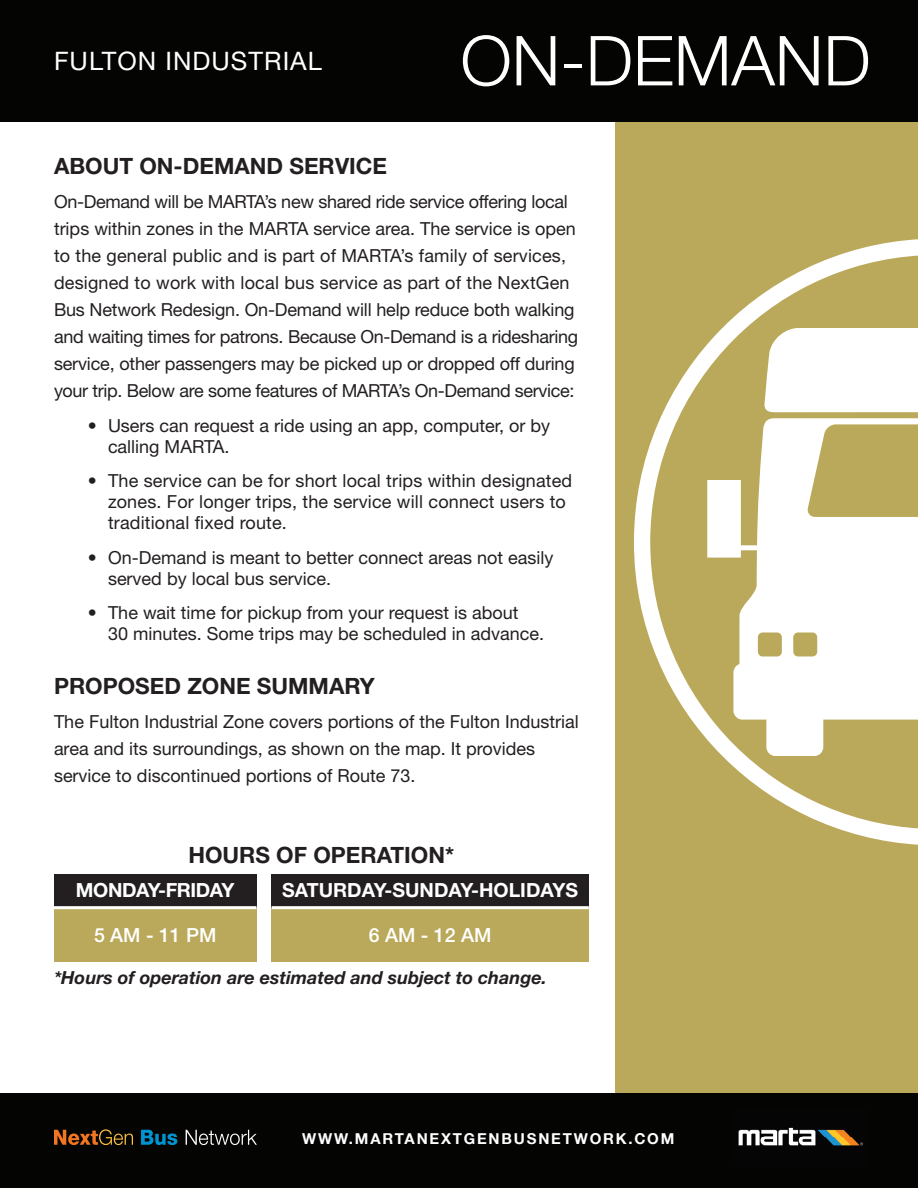
<style>
.page{position:relative;width:918px;height:1188px;background:#fff}
.page>*{position:absolute;margin:0;border:0;box-sizing:border-box;transform-origin:0 0}
.t1{font:300 69px "Helvetica Neue LT Std";color:#fff}
.t2{font:25.5px "Helvetica Neue LT Std";letter-spacing:.04em;color:#fff}
.t3{font:700 22.5px "Helvetica Neue LT Std";color:#231f20}
.t4{font:700 19.5px "Helvetica Neue LT Std";color:#fff}
.t5{font:500 19.5px "Helvetica Neue LT Std";color:#fff}
.t6{font:700 19.5px "Helvetica Neue LT Std";letter-spacing:-.02em;color:#fff}
.t7{font:18px/27px "Helvetica Neue LT Std";color:#231f20}
.t8{font:italic 700 18px "Helvetica Neue LT Std";color:#231f20}
.t9{font:700 15px "Helvetica Neue LT Com";letter-spacing:.12em;color:#fff}
</style>
<div class="page">
<div style="left:616px;top:117px;width:302px;height:1005px;background:#baa95b"></div>
<div style="left:0;top:0;width:918px;height:122px;background:#040503"></div>
<div style="left:0;top:1094px;width:918px;height:94px;background:#040503"></div>
<img style="left:738px;top:1127px;width:126px;height:19px">
<svg style="left:54px;top:1129px;width:79px;height:16px"></svg>
<svg style="left:141px;top:1130px;width:36px;height:15px"></svg>
<svg style="left:186px;top:1130px;width:71px;height:15px"></svg>
<svg style="left:634px;top:239px;width:284px;height:606px"></svg>
<div style="left:54px;top:874px;width:202px;height:34px;background:#231f20"></div>
<div style="left:54px;top:908px;width:202px;height:54px;background:#baa95b"></div>
<hr style="left:54px;top:906px;width:202px;height:3px;background:#fff">
<div style="left:272px;top:874px;width:317px;height:34px;background:#231f20"></div>
<div style="left:272px;top:908px;width:317px;height:54px;background:#baa95b"></div>
<hr style="left:272px;top:906px;width:317px;height:3px;background:#fff">
<svg style="left:707px;top:328px;width:211px;height:428px;fill:#fff"></svg>
<h2 class="t2" style="left:54px;top:46px;width:270px">FULTON INDUSTRIAL</h2>
<h1 class="t1" style="left:461px;top:19px;width:412px">ON-DEMAND</h1>
<p class="t3" style="left:54px;top:152px;width:335px">ABOUT ON-DEMAND SERVICE</p>
<p class="t7" style="left:54px;top:188px;width:526px">On-Demand will be MARTA’s new shared ride service offering local trips within zones in the MARTA service area. The service is open to the general public and is part of MARTA’s family of services, designed to work with local bus service as part of the NextGen Bus Network Redesign. On-Demand will help reduce both walking and waiting times for patrons. Because On-Demand is a ridesharing service, other passengers may be picked up or dropped off during your trip. Below are some features of MARTA’s On-Demand service:</p>
<p class="t7" style="left:108px;top:414px;width:444px;line-height:21px;text-indent:-20px">• Users can request a ride using an app, computer, or by calling MARTA.</p>
<p class="t7" style="left:108px;top:470px;width:466px;line-height:21px;text-indent:-20px">• The service can be for short local trips within designated zones. For longer trips, the service will connect users to traditional xed route.</p>
<p class="t7" style="left:108px;top:546px;width:447px;line-height:21px;text-indent:-20px">• On-Demand is meant to better connect areas not easily served by local bus service.</p>
<p class="t7" style="left:108px;top:602px;width:438px;line-height:21px;text-indent:-20px">• The wait time for pickup from your request is about<br>30 minutes. Some trips may be scheduled in advance.</p>
<p class="t3" style="left:54px;top:672px;width:322px">PROPOSED ZONE SUMMARY</p>
<p class="t7" style="left:54px;top:708px;width:526px">The Fulton Industrial Zone covers portions of the Fulton Industrial area and its surroundings, as shown on the map. It provides service to discontinued portions of Route 73.</p>
<p class="t3" style="left:188px;top:841px;width:267px">HOURS OF OPERATION*</p>
<p class="t6" style="left:76px;top:878px;width:160px">MONDAY-FRIDAY</p>
<p class="t5" style="left:94px;top:923px;width:124px">5 AM - 11 PM</p>
<p class="t4" style="left:282px;top:878px;width:297px">SATURDAY-SUNDAY-HOLIDAYS</p>
<p class="t5" style="left:369px;top:923px;width:124px">6 AM - 12 AM</p>
<p class="t8" style="left:54px;top:967px;width:494px">*Hours of operation are estimated and subject to change.</p>
<p class="t9" style="left:302px;top:1129px;width:374px">WWW.MARTANEXTGENBUSNETWORK.COM</p>
</div>
